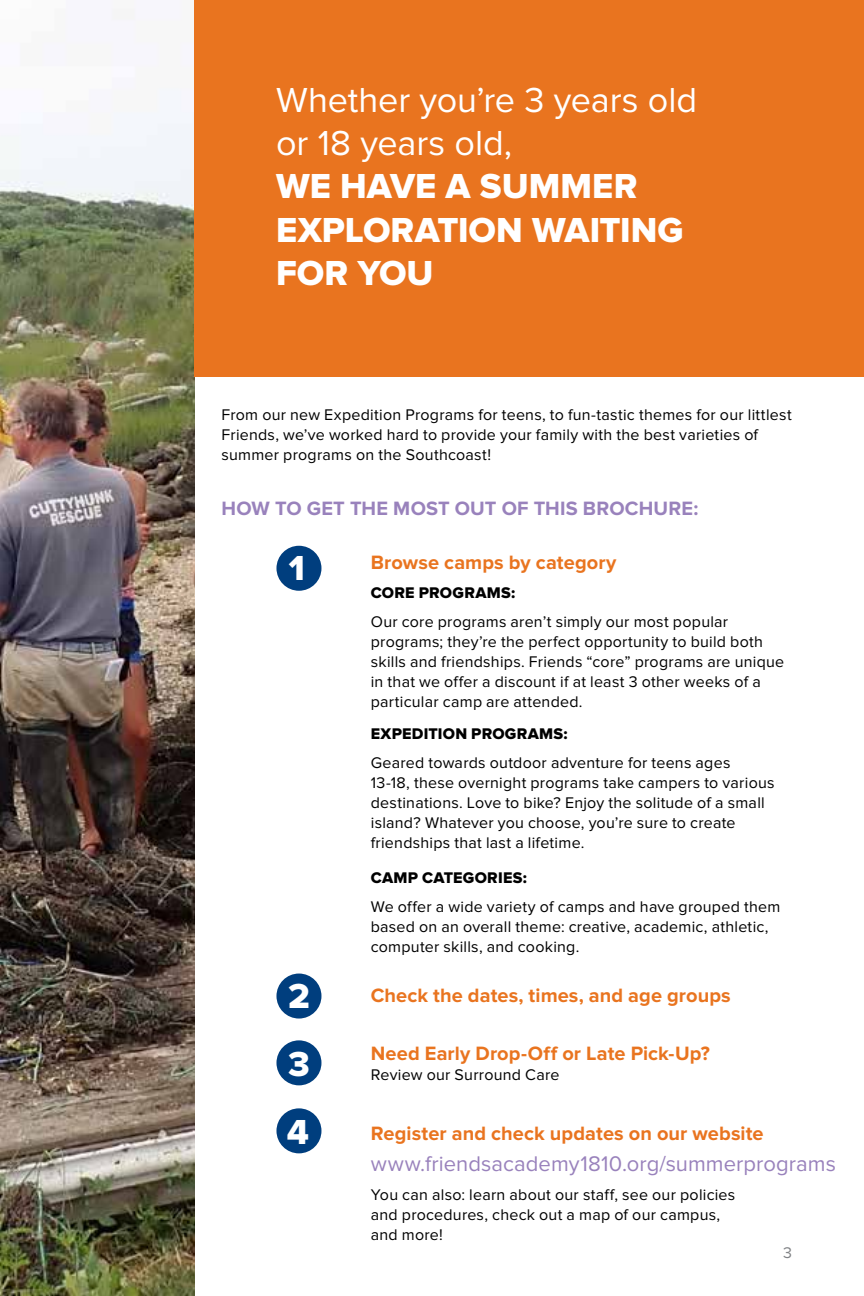
<style>
.page{position:relative;width:864px;height:1296px;background:#fff}
.page>*{position:absolute;margin:0;border:0;box-sizing:border-box;transform-origin:0 0}
.t1{font:36px/43.2px "Proxima Nova Extrabld";color:#fff}
.t2{font:36px/43.2px "Proxima Nova";letter-spacing:-.005em;color:#fff}
.t3{font:22px "Proxima Nova";letter-spacing:.005em;color:#9982bc}
.t4{font:700 20px "Proxima Nova";letter-spacing:.005em;color:#e9741f}
.t5{font:700 20px "Proxima Nova";letter-spacing:.01em;color:#9982bc}
.t6{font:16px/20px "Proxima Nova";letter-spacing:.015em;color:#000}
.t7{font:16px "Proxima Nova Extrabld";letter-spacing:.015em;color:#000}
.t8{font:16px "Proxima Nova";color:#808285}
</style>
<div class="page">
<img style="left:0;top:89px;width:194px;height:1207px">
<div style="left:194px;top:0;width:670px;height:377px;background:#e9741f"></div>
<div style="left:276px;top:546px;width:45px;height:45px;background:#003e7e;border-radius:50%"></div>
<div style="left:276px;top:974px;width:45px;height:45px;background:#003e7e;border-radius:50%"></div>
<div style="left:276px;top:1040px;width:45px;height:45px;background:#003e7e;border-radius:50%"></div>
<div style="left:276px;top:1108px;width:45px;height:45px;background:#003e7e;border-radius:50%"></div>
<h1 class="t2" style="left:276px;top:79px;width:423px">Whether you’re 3 years old or 18 years old,</h1>
<h1 class="t1" style="left:276px;top:166px;width:409px">WE HAVE A SUMMER<br>EXPLORATION WAITING<br>FOR YOU</h1>
<p class="t6" style="left:222px;top:405px;width:572px">From our new Expedition Programs for teens, to fun-tastic themes for our littlest<br>Friends, we’ve worked hard to provide your family with the best varieties of summer programs on the Southcoast!</p>
<p class="t5" style="left:222px;top:497px;width:479px">HOW TO GET THE MOST OUT OF THIS BROCHURE:</p>
<h1 class="t1" style="left:289px;top:548px;width:18px">1</h1>
<h1 class="t1" style="left:287px;top:963px;width:25px;line-height:68px;text-align:justify">2<br>3<br>4</h1>
<p class="t4" style="left:371px;top:551px;width:247px">Browse camps by category</p>
<p class="t7" style="left:371px;top:584px;width:146px">CORE PROGRAMS:</p>
<p class="t6" style="left:371px;top:612px;width:415px">Our core programs aren’t simply our most popular programs; they’re the perfect opportunity to build both skills and friendships. Friends “core” programs are unique in that we offer a discount if at least 3 other weeks of a particular camp are attended.</p>
<p class="t7" style="left:371px;top:724px;width:198px">EXPEDITION PROGRAMS:</p>
<p class="t6" style="left:371px;top:753px;width:405px">Geared towards outdoor adventure for teens ages<br>13-18, these overnight programs take campers to various destinations. Love to bike? Enjoy the solitude of a small island? Whatever you choose, you’re sure to create friendships that last a lifetime.</p>
<p class="t7" style="left:371px;top:868px;width:158px">CAMP CATEGORIES:</p>
<p class="t6" style="left:371px;top:897px;width:411px">We offer a wide variety of camps and have grouped them based on an overall theme: creative, academic, athletic, computer skills, and cooking.</p>
<p class="t4" style="left:371px;top:984px;width:361px">Check the dates, times, and age groups</p>
<p class="t4" style="left:371px;top:1042px;width:341px">Need Early Drop-Off or Late Pick-Up?</p>
<p class="t6" style="left:371px;top:1065px;width:190px">Review our Surround Care</p>
<p class="t4" style="left:371px;top:1122px;width:394px">Register and check updates on our website</p>
<h2 class="t3" style="left:371px;top:1151px;width:467px">www.friendsacademy1810.org/summerprograms</h2>
<p class="t6" style="left:371px;top:1185px;width:366px">You can also: learn about our staff, see our policies and procedures, check out a map of our campus, and more!</p>
<p class="t8" style="left:783px;top:1243px;width:10px">3</p>
</div>
